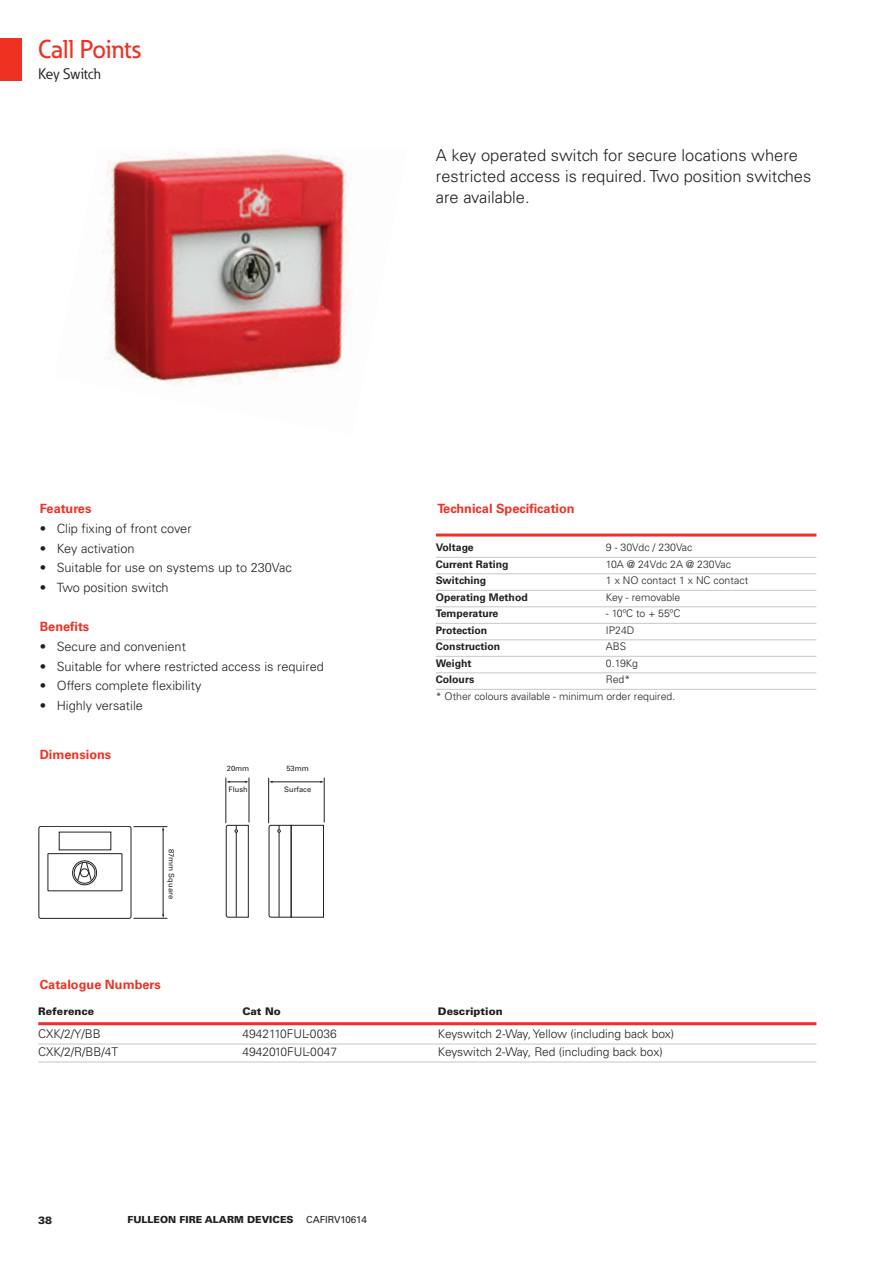
<style>
.page{position:relative;width:893px;height:1263px;background:#fff}
.page>*{position:absolute;margin:0;border:0;box-sizing:border-box;transform-origin:0 0}
.t1{font:500 25.5px "Eaton";color:#ef3122}
.t2{font:300 16.5px/21px "Univers LT Std";color:#231f20}
.t3{font:15px "Eaton";letter-spacing:-.03em;color:#231f20}
.t4{font:300 12.75px "Univers LT Std";color:#231f20}
.t5{font:700 12.75px "Univers LT Std";color:#ef3122}
.t6{font:300 12px "Univers LT Std";color:#231f20}
.t7{font:300 10.5px/16.5px "Univers LT Std";color:#231f20}
.t8{font:700 10.5px "Univers LT Std";color:#231f20}
.t9{font:900 10.5px "Univers LT Std";color:#231f20}
.t10{font:900 9.75px "Univers LT Std";color:#231f20}
.t11{font:9.75px "Univers LT Std";color:#231f20}
.t12{font:7.5px "Univers LT Std";color:#231f20}
</style>
<div class="page">
<div style="left:0;top:38px;width:21px;height:43px;background:#ef3122"></div>
<hr style="left:38px;top:1022px;width:778px;height:3px;background:#ef3122">
<hr style="left:38px;top:1044px;width:778px;height:1px;background:#c7c7cc">
<hr style="left:38px;top:1062px;width:778px;height:1px;background:#c7c7cc">
<div style="left:39px;top:826px;width:92px;height:93px;border:1px solid #231f20;border-radius:2px"></div>
<div style="left:48px;top:853px;width:74px;height:38px;border:1px solid #231f20"></div>
<hr style="left:134px;top:918px;width:33px;height:1px;background:#231f20">
<hr style="left:134px;top:826px;width:33px;height:1px;background:#231f20">
<hr style="left:163px;top:830px;width:1px;height:85px;background:#231f20">
<div style="left:72px;top:860px;width:25px;height:25px;border:1px solid #231f20;border-radius:50%"></div>
<div style="left:74px;top:862px;width:21px;height:21px;border:1px solid #231f20;border-radius:50%"></div>
<svg style="left:77px;top:862px;width:15px;height:19px"></svg>
<svg style="left:226px;top:825px;width:23px;height:92px"></svg>
<hr style="left:226px;top:778px;width:1px;height:45px;background:#231f20">
<hr style="left:249px;top:778px;width:1px;height:44px;background:#231f20">
<svg style="left:226px;top:781px;width:23px;height:2px"></svg>
<svg style="left:268px;top:825px;width:23px;height:92px"></svg>
<div style="left:291px;top:825px;width:33px;height:92px;border:1px solid #231f20"></div>
<hr style="left:268px;top:778px;width:1px;height:45px;background:#231f20">
<hr style="left:324px;top:778px;width:1px;height:44px;background:#231f20">
<hr style="left:272px;top:781px;width:49px;height:1px;background:#231f20">
<img style="left:102px;top:150px;width:250px;height:237px">
<hr style="left:436px;top:533px;width:380px;height:3px;background:#ef3122">
<hr style="left:436px;top:557px;width:380px;height:1px;background:#c7c7cc">
<hr style="left:436px;top:573px;width:380px;height:1px;background:#c7c7cc">
<hr style="left:436px;top:590px;width:380px;height:1px;background:#c7c7cc">
<hr style="left:436px;top:606px;width:380px;height:1px;background:#c7c7cc">
<hr style="left:436px;top:623px;width:380px;height:1px;background:#c7c7cc">
<hr style="left:436px;top:639px;width:380px;height:1px;background:#c7c7cc">
<hr style="left:436px;top:656px;width:380px;height:1px;background:#c7c7cc">
<hr style="left:436px;top:672px;width:380px;height:1px;background:#c7c7cc">
<hr style="left:436px;top:689px;width:380px;height:1px;background:#c7c7cc">
<h1 class="t1" style="left:38px;top:40px;width:104px">Call Points</h1>
<p class="t3" style="left:38px;top:68px;width:64px">Key Switch</p>
<p class="t2" style="left:436px;top:146px;width:377px">A key operated switch for secure locations where restricted access is required. Two position switches are available.</p>
<p class="t5" style="left:40px;top:504px;width:53px">Features</p>
<p class="t4" style="left:40px;top:524px;width:153px">• Clip fixing of front cover</p>
<p class="t4" style="left:40px;top:543px;width:96px">• Key activation</p>
<p class="t4" style="left:40px;top:563px;width:254px">• Suitable for use on systems up to 230Vac</p>
<p class="t4" style="left:40px;top:582px;width:130px">• Two position switch</p>
<p class="t5" style="left:40px;top:622px;width:51px">Benefits</p>
<p class="t4" style="left:40px;top:642px;width:148px">• Secure and convenient</p>
<p class="t4" style="left:40px;top:661px;width:286px">• Suitable for where restricted access is required</p>
<p class="t4" style="left:40px;top:681px;width:163px">• Offers complete flexibility</p>
<p class="t4" style="left:40px;top:701px;width:105px">• Highly versatile</p>
<p class="t5" style="left:40px;top:750px;width:73px">Dimensions</p>
<p class="t12" style="left:174px;top:849px;width:52px;rotate:90deg">87mm Square</p>
<p class="t12" style="left:227px;top:765px;width:24px">20mm</p>
<p class="t12" style="left:286px;top:765px;width:24px">53mm</p>
<p class="t12" style="left:229px;top:787px;width:21px">Flush</p>
<p class="t12" style="left:284px;top:787px;width:29px">Surface</p>
<p class="t5" style="left:437px;top:503px;width:139px">Technical Specification</p>
<p class="t8" style="left:436px;top:544px;width:39px">Voltage</p>
<p class="t7" style="left:606px;top:540px;width:88px">9 - 30Vdc / 230Vac</p>
<p class="t8" style="left:436px;top:560px;width:74px">Current Rating</p>
<p class="t7" style="left:606px;top:557px;width:127px">10A @ 24Vdc 2A @ 230Vac</p>
<p class="t8" style="left:436px;top:577px;width:52px">Switching</p>
<p class="t7" style="left:606px;top:573px;width:144px">1 x NO contact 1 x NC contact</p>
<p class="t8" style="left:436px;top:593px;width:93px">Operating Method</p>
<p class="t7" style="left:606px;top:590px;width:76px">Key - removable</p>
<p class="t8" style="left:436px;top:610px;width:64px">Temperature</p>
<p class="t7" style="left:606px;top:606px;width:76px">- 10ºC to + 55ºC</p>
<p class="t8" style="left:436px;top:626px;width:53px">Protection</p>
<p class="t7" style="left:606px;top:623px;width:30px">IP24D</p>
<p class="t8" style="left:436px;top:643px;width:66px">Construction</p>
<p class="t7" style="left:606px;top:639px;width:22px">ABS</p>
<p class="t8" style="left:436px;top:659px;width:37px">Weight</p>
<p class="t7" style="left:606px;top:656px;width:34px">0.19Kg</p>
<p class="t8" style="left:436px;top:676px;width:40px">Colours</p>
<p class="t7" style="left:436px;top:672px;width:241px;text-indent:170px">Red*<br>* Other colours available - minimum order required.</p>
<p class="t5" style="left:40px;top:980px;width:123px">Catalogue Numbers</p>
<p class="t9" style="left:38px;top:1008px;width:57px">Reference</p>
<p class="t9" style="left:242px;top:1008px;width:40px">Cat No</p>
<p class="t9" style="left:438px;top:1008px;width:66px">Description</p>
<p class="t6" style="left:38px;top:1029px;width:64px">CXK/2/Y/BB</p>
<p class="t6" style="left:242px;top:1029px;width:96px">4942110FUL-0036</p>
<p class="t6" style="left:438px;top:1029px;width:238px">Keyswitch 2-Way, Yellow (including back box)</p>
<p class="t6" style="left:38px;top:1047px;width:82px">CXK/2/R/BB/4T</p>
<p class="t6" style="left:242px;top:1047px;width:96px">4942010FUL-0047</p>
<p class="t6" style="left:438px;top:1047px;width:226px">Keyswitch 2-Way, Red (including back box)</p>
<p class="t9" style="left:38px;top:1216px;width:16px">38</p>
<p class="t10" style="left:128px;top:1216px;width:168px">FULLEON FIRE ALARM DEVICES</p>
<p class="t11" style="left:306px;top:1216px;width:62px">CAFIRV10614</p>
</div>
